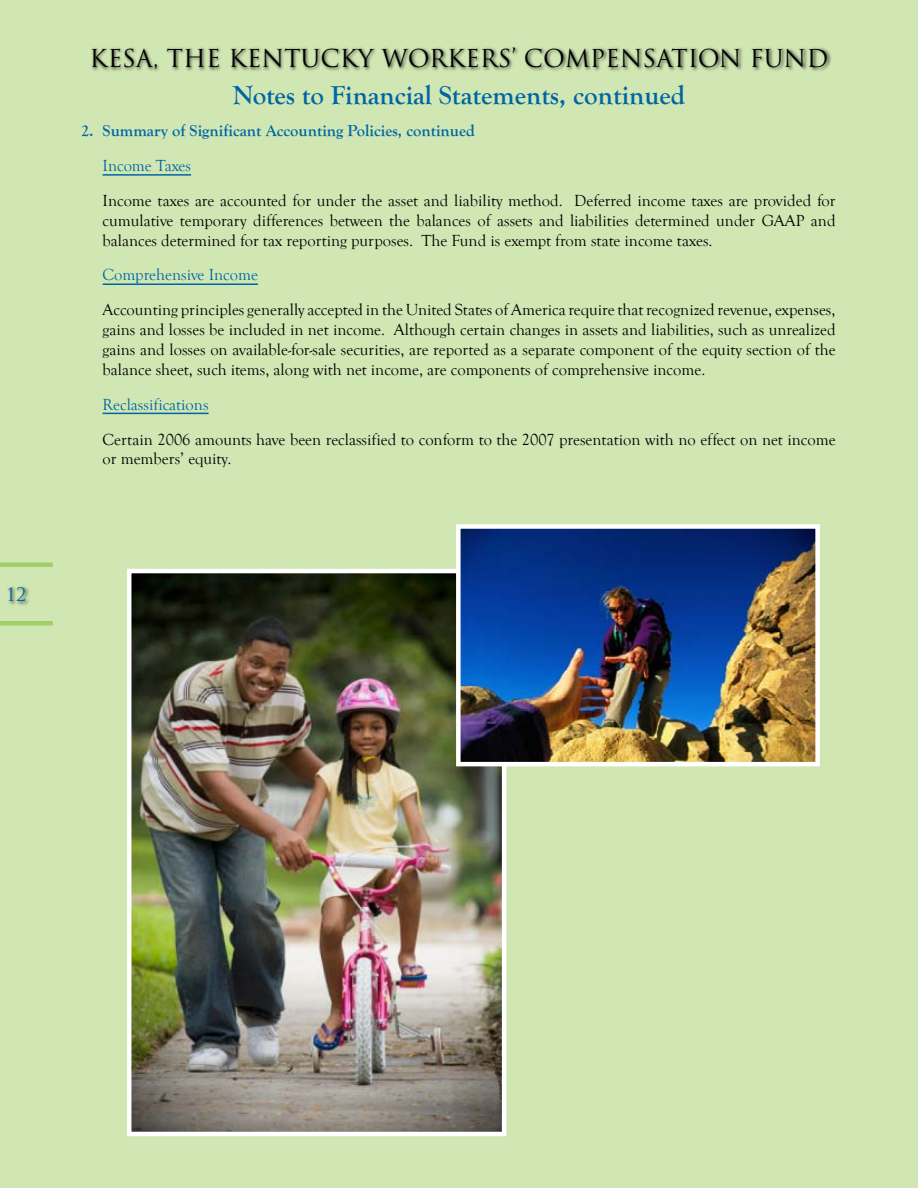
<style>
.page{position:relative;width:918px;height:1188px;background:#d0e7b3}
.page>*{position:absolute;margin:0;border:0;box-sizing:border-box;transform-origin:0 0}
.t1{font:700 27px "Goudy Old Style T";color:#0065a4}
.t2{font:24px "Trajan Pro";color:#000}
.t3{font:18px "Trajan Pro";color:#0065a4}
.t4{font:16.5px/19.8px "Goudy Old Style T";color:#000;text-align:justify}
.t5{font:700 16.5px "Goudy Old Style T";color:#0065a4}
.t6{font:16.5px "Goudy Old Style T";color:#0065a4}
</style>
<div class="page">
<div style="left:91px;top:46px;width:741px;height:27px;background:#000;opacity:.75"></div>
<div style="left:7px;top:585px;width:23px;height:21px;background:#000;opacity:.75"></div>
<div style="left:0;top:621px;width:53px;height:5px;background:#a0ce67"></div>
<div style="left:0;top:562px;width:53px;height:5px;background:#a0ce67"></div>
<hr style="left:103px;top:174px;width:88px;height:2px;background:#0065a4">
<hr style="left:103px;top:283px;width:155px;height:2px;background:#0065a4">
<hr style="left:103px;top:413px;width:106px;height:1px;background:#0065a4">
<img style="left:132px;top:574px;width:369px;height:557px">
<div style="left:127px;top:569px;width:379px;height:567px;border:4px solid #fff"></div>
<img style="left:461px;top:529px;width:354px;height:232px">
<div style="left:456px;top:524px;width:364px;height:242px;border:4px solid #fff"></div>
<p class="t3" style="left:6px;top:583px;width:22px">12</p>
<h2 class="t2" style="left:90px;top:43px;width:740px">KESA, THE KENTUCKY WORKERS’ COMPENSATION FUND</h2>
<h1 class="t1" style="left:233px;top:80px;width:454px">Notes to Financial Statements, continued</h1>
<p class="t5" style="left:81px;top:122px;width:395px">2. Summary of Significant Accounting Policies, continued</p>
<p class="t6" style="left:103px;top:157px;width:90px">Income Taxes</p>
<p class="t4" style="left:103px;top:191px;width:735px">Income taxes are accounted for under the asset and liability method. Deferred income taxes are provided for cumulative temporary differences between the balances of assets and liabilities determined under GAAP and balances determined for tax reporting purposes. The Fund is exempt from state income taxes.</p>
<p class="t6" style="left:103px;top:266px;width:157px">Comprehensive Income</p>
<p class="t4" style="left:103px;top:300px;width:735px">Accounting principles generally accepted in the United States of America require that recognized revenue, expenses, gains and losses be included in net income. Although certain changes in assets and liabilities, such as unrealized gains and losses on available‑for‑sale securities, are reported as a separate component of the equity section of the balance sheet, such items, along with net income, are components of comprehensive income.</p>
<p class="t6" style="left:103px;top:395px;width:107px">Reclassifications</p>
<p class="t4" style="left:103px;top:430px;width:735px">Certain 2006 amounts have been reclassified to conform to the 2007 presentation with no effect on net income or members’ equity.</p>
</div>
